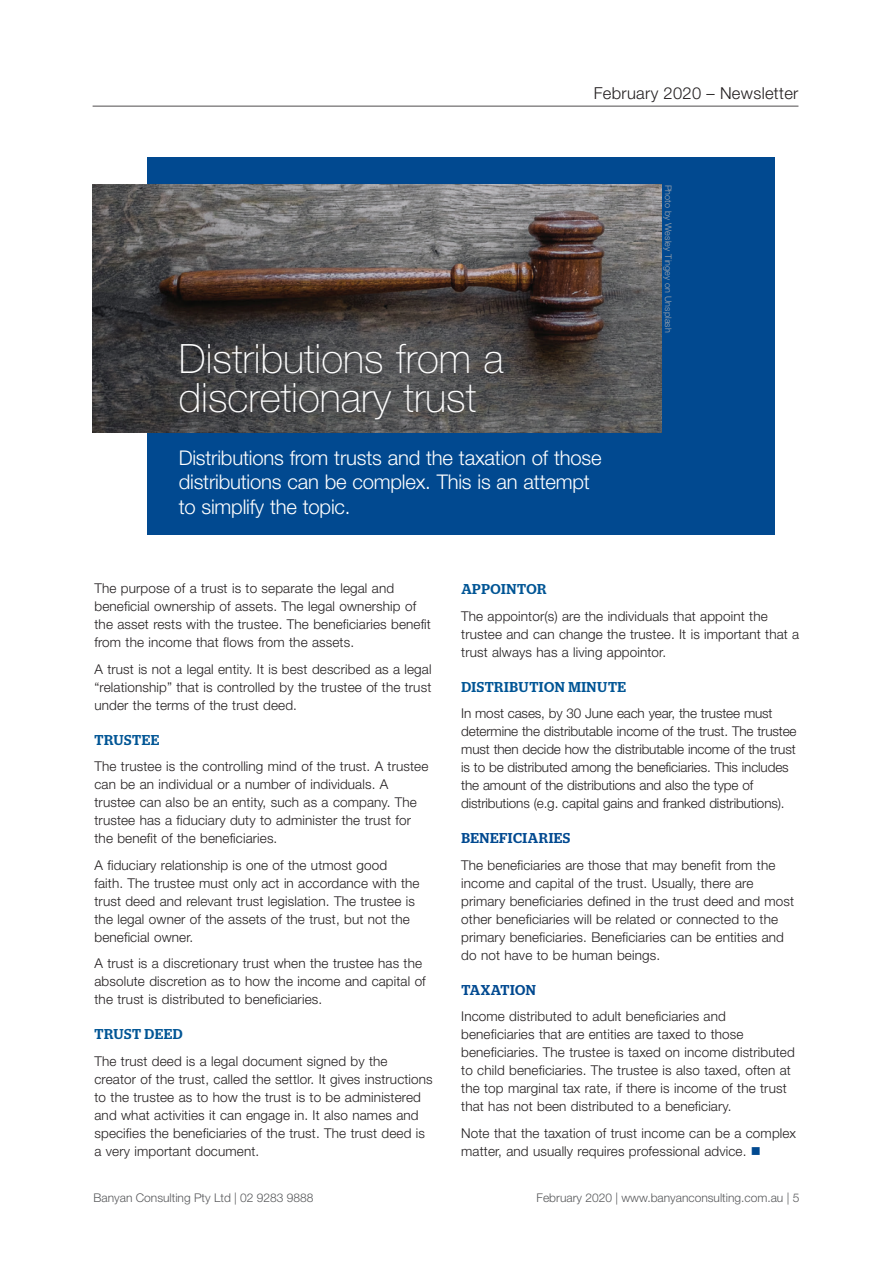
<style>
.page{position:relative;width:893px;height:1263px;background:#fff}
.page>*{position:absolute;margin:0;border:0;box-sizing:border-box;transform-origin:0 0}
._15_Article_head_1{font:100 40.5px/39.2px "Helvetica Neue";color:#fff}
._15_Blurb_text{font:300 20.25px/24.3px "Helvetica Neue";letter-spacing:-.01em;color:#fff}
.t1{font:300 16.5px "Helvetica Neue";letter-spacing:.02em;color:#231f20}
.subhead_orange{font:500 14.25px "Stag";letter-spacing:.04em;color:#005595}
.subhead_orange-2{font:500 14.25px "Stag";letter-spacing:.04em;color:#014990}
._15_Body_text{font:300 13.5px/18px "Helvetica Neue";letter-spacing:.01em;color:#231f20}
._15_Body_text-2{font:300 13.5px/18px "Helvetica Neue";letter-spacing:-.01em;color:#231f20}
.t2{font:300 12px "Helvetica Neue";color:#57585a}
._15_Footnote{font:300 9px "Helvetica Neue";letter-spacing:.01em;color:#a8a9ad}
.s1{color:#014990}
</style>
<div class="page">
<hr style="left:93px;top:106px;width:705px;height:1px;background:#231f20">
<div style="left:147px;top:158px;width:628px;height:377px;background:#014990"></div>
<img style="left:93px;top:184px;width:569px;height:248px">
<p class="t1" style="left:594px;top:83px;width:206px">February 2020 – Newsletter</p>
<p class="_15_Article_head_1" style="left:179px;top:339px;width:326px">Distributions from a discretionary trust</p>
<p class="_15_Blurb_text" style="left:179px;top:445px;width:424px">Distributions from trusts and the taxation of those distributions can be complex. This is an attempt to simplify the topic.</p>
<p class="_15_Footnote" style="left:674px;top:185px;width:150px;rotate:90deg">Photo by Wesley Tingey on Unsplash</p>
<p class="_15_Body_text" style="left:94px;top:579px;width:338px">The purpose of a trust is to separate the legal and beneficial ownership of assets. The legal ownership of the asset rests with the trustee. The beneficiaries benefit from the income that flows from the assets.</p>
<p class="_15_Body_text" style="left:94px;top:660px;width:338px;text-align:justify">A trust is not a legal entity. It is best described as a legal “relationship” that is controlled by the trustee of the trust under the terms of the trust deed.</p>
<p class="subhead_orange" style="left:95px;top:731px;width:66px">TRUSTEE</p>
<p class="_15_Body_text" style="left:94px;top:757px;width:335px">The trustee is the controlling mind of the trust. A trustee can be an individual or a number of individuals. A trustee can also be an entity, such as a company. The trustee has a fiduciary duty to administer the trust for the benefit of the beneficiaries.</p>
<p class="_15_Body_text" style="left:94px;top:856px;width:327px">A fiduciary relationship is one of the utmost good<br>faith. The trustee must only act in accordance with the trust deed and relevant trust legislation. The trustee is the legal owner of the assets of the trust, but not the beneficial owner.</p>
<p class="_15_Body_text" style="left:94px;top:954px;width:333px">A trust is a discretionary trust when the trustee has the absolute discretion as to how the income and capital of the trust is distributed to beneficiaries.</p>
<p class="subhead_orange" style="left:95px;top:1026px;width:90px">TRUST DEED</p>
<p class="_15_Body_text" style="left:94px;top:1052px;width:340px">The trust deed is a legal document signed by the<br>creator of the trust, called the settlor. It gives instructions to the trustee as to how the trust is to be administered and what activities it can engage in. It also names and specifies the beneficiaries of the trust. The trust deed is a very important document.</p>
<p class="subhead_orange" style="left:461px;top:581px;width:87px">APPOINTOR</p>
<p class="_15_Body_text" style="left:461px;top:606px;width:340px">The appointor(s) are the individuals that appoint the trustee and can change the trustee. It is important that a trust always has a living appointor.</p>
<p class="subhead_orange" style="left:461px;top:678px;width:166px">DISTRIBUTION MINUTE</p>
<p class="_15_Body_text-2" style="left:461px;top:704px;width:337px">In most cases, by 30 June each year, the trustee must determine the distributable income of the trust. The trustee must then decide how the distributable income of the trust is to be distributed among the beneficiaries. This includes the amount of the distributions and also the type of distributions (e.g. capital gains and franked distributions).</p>
<p class="subhead_orange-2" style="left:461px;top:830px;width:111px">BENEFICIARIES</p>
<p class="_15_Body_text" style="left:461px;top:855px;width:334px">The beneficiaries are those that may benefit from the income and capital of the trust. Usually, there are primary beneficiaries defined in the trust deed and most other beneficiaries will be related or connected to the primary beneficiaries. Beneficiaries can be entities and do not have to be human beings.</p>
<p class="subhead_orange-2" style="left:461px;top:981px;width:76px">TAXATION</p>
<p class="_15_Body_text" style="left:461px;top:1007px;width:335px">Income distributed to adult beneficiaries and beneficiaries that are entities are taxed to those beneficiaries. The trustee is taxed on income distributed to child beneficiaries. The trustee is also taxed, often at the top marginal tax rate, if there is income of the trust that has not been distributed to a beneficiary.</p>
<p class="_15_Body_text" style="left:461px;top:1123px;width:336px">Note that the taxation of trust income can be a complex matter, and usually requires professional advice. <span class="s1">■</span></p>
<p class="t2" style="left:94px;top:1190px;width:222px">Banyan Consulting Pty Ltd | 02 9283 9888</p>
<p class="t2" style="left:537px;top:1190px;width:264px">February 2020 | www.banyanconsulting.com.au | 5</p>
</div>
